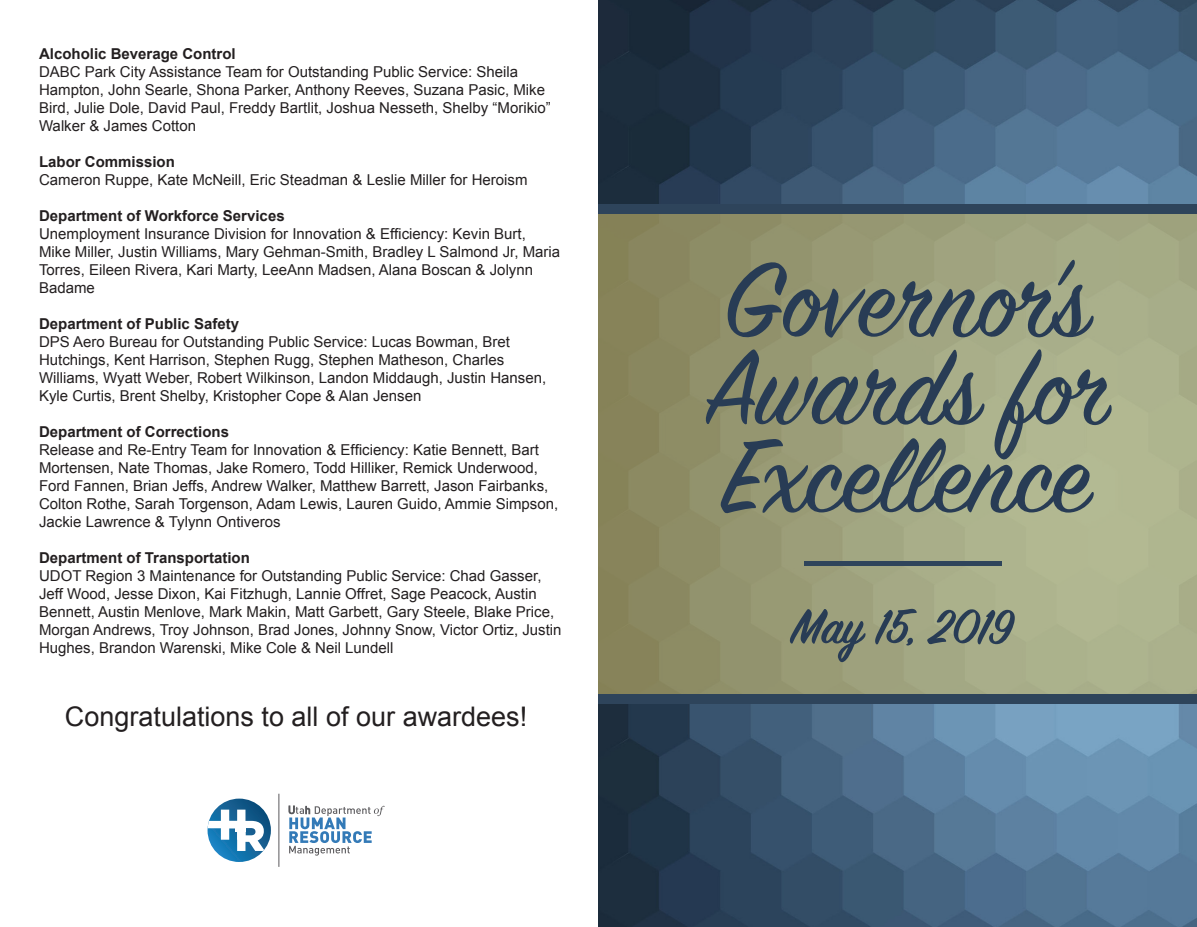
<style>
.page{position:relative;width:1197px;height:927px;background:#fff}
.page>*{position:absolute;margin:0;border:0;box-sizing:border-box;transform-origin:0 0}
.t1{font:117px/87.8px "Sign Painter House Script";color:#283c55}
.t2{font:600 54px "Sign Painter House Script";color:#283c55}
.t3{font:27px "Arial";color:#231f20}
.t4{font:15px/18px "Arial";color:#231f20}
.t5{font:700 15px "Arial";color:#231f20}
.t6{font:11.25px "D DIN";color:#5a595c}
.s1{font-size:10.65px}
</style>
<div class="page">
<svg style="left:208px;top:799px;width:63px;height:63px"></svg>
<svg style="left:208px;top:810px;width:57px;height:41px"></svg>
<hr style="left:279px;top:794px;width:1px;height:73px;background:#5a595c">
<svg style="left:289px;top:806px;width:96px;height:50px"></svg>
<img style="left:598px;top:0;width:599px;height:927px">
<svg style="left:598px;top:214px;width:599px;height:481px;background:#9ea17b"></svg>
<hr style="left:804px;top:562px;width:198px;height:4px;background:#2e445b">
<div style="left:598px;top:204px;width:599px;height:10px;background:#2e445b"></div>
<div style="left:598px;top:695px;width:599px;height:9px;background:#2e445b"></div>
<p class="t5" style="left:39px;top:44px;width:198px">Alcoholic Beverage Control</p>
<p class="t4" style="left:39px;top:63px;width:513px">DABC Park City Assistance Team for Outstanding Public Service: Sheila Hampton, John Searle, Shona Parker, Anthony Reeves, Suzana Pasic, Mike Bird, Julie Dole, David Paul, Freddy Bartlit, Joshua Nesseth, Shelby “Morikio” Walker &amp; James Cotton</p>
<p class="t5" style="left:39px;top:152px;width:137px">Labor Commission</p>
<p class="t4" style="left:39px;top:171px;width:490px">Cameron Ruppe, Kate McNeill, Eric Steadman &amp; Leslie Miller for Heroism</p>
<p class="t5" style="left:39px;top:206px;width:247px">Department of Workforce Services</p>
<p class="t4" style="left:39px;top:225px;width:523px">Unemployment Insurance Division for Innovation &amp; Efficiency: Kevin Burt, Mike Miller, Justin Williams, Mary Gehman-Smith, Bradley L Salmond Jr, Maria Torres, Eileen Rivera, Kari Marty, LeeAnn Madsen, Alana Boscan &amp; Jolynn Badame</p>
<p class="t5" style="left:39px;top:314px;width:202px">Department of Public Safety</p>
<p class="t4" style="left:39px;top:333px;width:509px">DPS Aero Bureau for Outstanding Public Service: Lucas Bowman, Bret Hutchings, Kent Harrison, Stephen Rugg, Stephen Matheson, Charles Williams, Wyatt Weber, Robert Wilkinson, Landon Middaugh, Justin Hansen, Kyle Curtis, Brent Shelby, Kristopher Cope &amp; Alan Jensen</p>
<p class="t5" style="left:39px;top:422px;width:192px">Department of Corrections</p>
<p class="t4" style="left:39px;top:441px;width:521px">Release and Re-Entry Team for Innovation &amp; Efficiency: Katie Bennett, Bart Mortensen, Nate Thomas, Jake Romero, Todd Hilliker, Remick Underwood, Ford Fannen, Brian Jeffs, Andrew Walker, Matthew Barrett, Jason Fairbanks, Colton Rothe, Sarah Torgenson, Adam Lewis, Lauren Guido, Ammie Simpson, Jackie Lawrence &amp; Tylynn Ontiveros</p>
<p class="t5" style="left:39px;top:548px;width:212px">Department of Transportation</p>
<p class="t4" style="left:39px;top:567px;width:524px">UDOT Region 3 Maintenance for Outstanding Public Service: Chad Gasser, Jeff Wood, Jesse Dixon, Kai Fitzhugh, Lannie Offret, Sage Peacock, Austin Bennett, Austin Menlove, Mark Makin, Matt Garbett, Gary Steele, Blake Price, Morgan Andrews, Troy Johnson, Brad Jones, Johnny Snow, Victor Ortiz, Justin Hughes, Brandon Warenski, Mike Cole &amp; Neil Lundell</p>
<p class="t3" style="left:65px;top:699px;width:464px">Congratulations to all of our awardees!</p>
<p class="t6" style="left:288px;top:804px;width:24px">U <span class="s1">h</span></p>
<p class="t1" style="left:705px;top:267px;width:410px">Governor’s<br>Awards for</p>
<p class="t1" style="left:723px;top:442px;width:368px">Excellence</p>
<p class="t2" style="left:792px;top:594px;width:222px">May 15, 2019</p>
</div>
